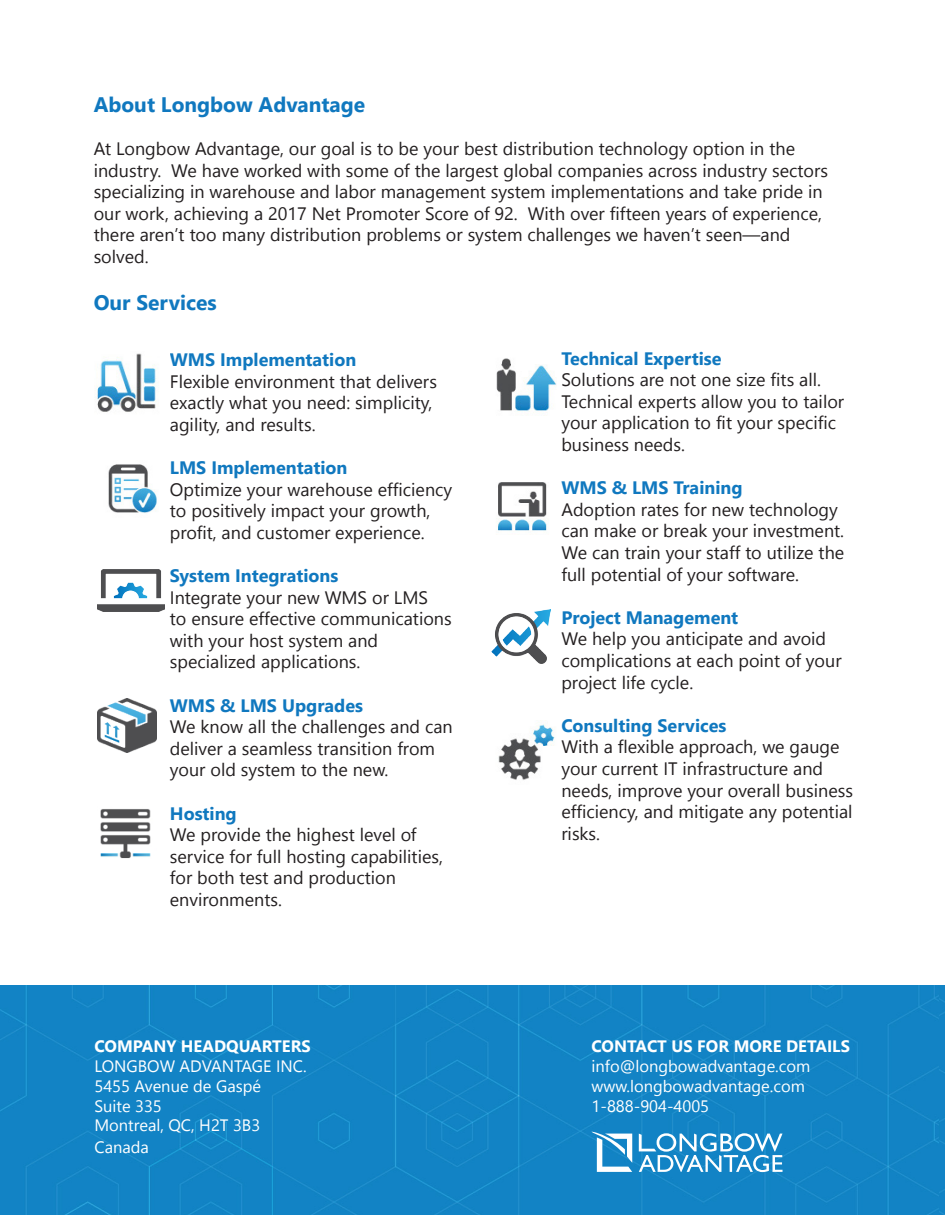
<style>
.page{position:relative;width:945px;height:1215px;background:#fff}
.page>*{position:absolute;margin:0;border:0;box-sizing:border-box;transform-origin:0 0}
.t1{font:700 21px "Nirmala UI";color:#1078bf}
.t2{font:18px/21.6px "Nirmala UI";color:#231f20}
.t3{font:700 18px "Nirmala UI";color:#1078bf}
.t4{font:16.5px/19.8px "Nirmala UI";color:#fff}
.t5{font:700 16.5px "Nirmala UI";color:#fff}
</style>
<div class="page">
<img style="left:939px;top:986px;width:6px;height:229px">
<div style="left:0;top:986px;width:939px;height:229px;background:#1283c5"></div>
<svg style="left:639px;top:1133px;width:144px;height:39px"></svg>
<svg style="left:585px;top:1129px;width:47px;height:43px"></svg>
<img style="left:97px;top:699px;width:59px;height:53px">
<img style="left:492px;top:610px;width:59px;height:54px">
<img style="left:97px;top:570px;width:67px;height:41px">
<img style="left:498px;top:482px;width:49px;height:49px">
<img style="left:498px;top:720px;width:57px;height:60px">
<img style="left:496px;top:358px;width:61px;height:54px">
<img style="left:94px;top:353px;width:63px;height:59px">
<img style="left:100px;top:809px;width:51px;height:50px">
<img style="left:108px;top:464px;width:49px;height:49px">
<p class="t1" style="left:94px;top:87px;width:273px">About Longbow Advantage</p>
<p class="t2" style="left:94px;top:137px;width:736px">At Longbow Advantage, our goal is to be your best distribution technology option in the industry. We have worked with some of the largest global companies across industry sectors specializing in warehouse and labor management system implementations and take pride in our work, achieving a 2017 Net Promoter Score of 92. With over fifteen years of experience, there arenʼt too many distribution problems or system challenges we havenʼt seen—and solved.</p>
<p class="t1" style="left:94px;top:285px;width:125px">Our Services</p>
<p class="t3" style="left:170px;top:345px;width:188px">WMS Implementation</p>
<p class="t2" style="left:170px;top:369px;width:269px">Flexible environment that delivers exactly what you need: simplicity, agility, and results.</p>
<p class="t3" style="left:170px;top:453px;width:179px">LMS Implementation</p>
<p class="t2" style="left:170px;top:477px;width:284px">Optimize your warehouse efficiency to positively impact your growth, profit, and customer experience.</p>
<p class="t3" style="left:170px;top:561px;width:170px">System Integrations</p>
<p class="t2" style="left:170px;top:585px;width:283px">Integrate your new WMS or LMS<br>to ensure effective communications with your host system and specialized applications.</p>
<p class="t3" style="left:170px;top:690px;width:195px">WMS &amp; LMS Upgrades</p>
<p class="t2" style="left:170px;top:715px;width:284px">We know all the challenges and can deliver a seamless transition from your old system to the new.</p>
<p class="t3" style="left:170px;top:798px;width:68px">Hosting</p>
<p class="t2" style="left:170px;top:823px;width:275px">We provide the highest level of service for full hosting capabilities, for both test and production environments.</p>
<p class="t5" style="left:94px;top:1033px;width:218px">COMPANY HEADQUARTERS</p>
<p class="t4" style="left:94px;top:1055px;width:214px">LONGBOW ADVANTAGE INC.<br>5455 Avenue de Gaspé<br>Suite 335<br>Montreal, QC, H2T 3B3</p>
<p class="t4" style="left:94px;top:1136px;width:56px">Canada</p>
<p class="t3" style="left:561px;top:343px;width:162px">Technical Expertise</p>
<p class="t2" style="left:561px;top:368px;width:284px">Solutions are not one size fits all.<br>Technical experts allow you to tailor your application to fit your specific business needs.</p>
<p class="t3" style="left:561px;top:473px;width:183px">WMS &amp; LMS Training</p>
<p class="t2" style="left:561px;top:497px;width:284px">Adoption rates for new technology can make or break your investment.<br>We can train your staff to utilize the full potential of your software.</p>
<p class="t3" style="left:561px;top:603px;width:178px">Project Management</p>
<p class="t2" style="left:561px;top:627px;width:282px">We help you anticipate and avoid complications at each point of your project life cycle.</p>
<p class="t3" style="left:561px;top:711px;width:167px">Consulting Services</p>
<p class="t2" style="left:561px;top:735px;width:293px">With a flexible approach, we gauge your current IT infrastructure and needs, improve your overall business efficiency, and mitigate any potential risks.</p>
<p class="t5" style="left:592px;top:1033px;width:260px">CONTACT US FOR MORE DETAILS</p>
<p class="t4" style="left:592px;top:1055px;width:220px">info@longbowadvantage.com www.longbowadvantage.com<br>1-888-904-4005</p>
</div>
